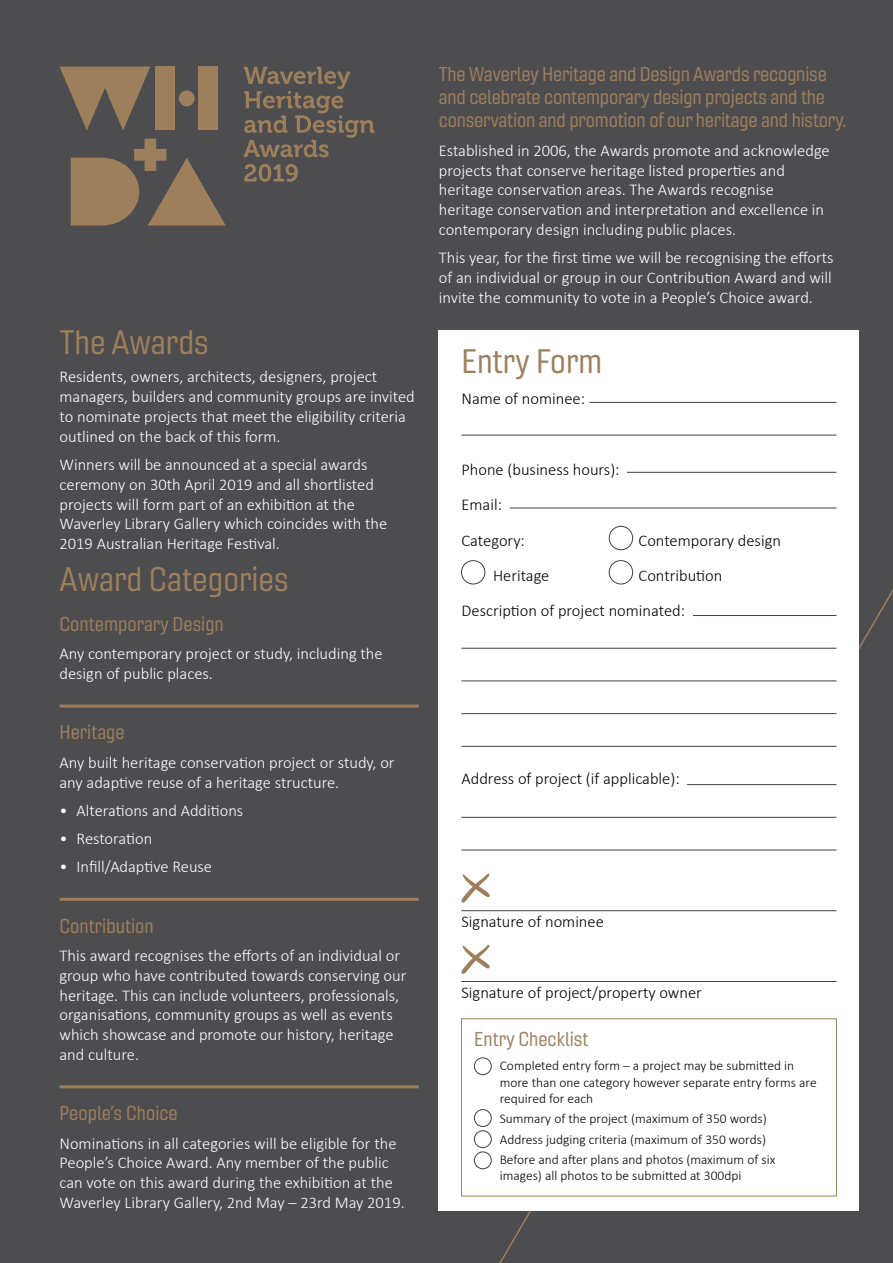
<style>
.page{position:relative;width:893px;height:1263px;background:#4d4d4f}
.page>*{position:absolute;margin:0;border:0;box-sizing:border-box;transform-origin:0 0}
.t1{font:33px "Gineso Nor Reg";color:#9e7f5c}
.t2{font:19.5px/23.4px "Gineso Nor Reg";letter-spacing:-.01em;color:#9e7f5c}
.t3{font:300 16.5px/19.8px "Calibri";color:#fff}
.t4{font:300 16.5px/35.2px "Calibri";color:#000}
.t5{font:300 13.5px/16.2px "Calibri";color:#000}
</style>
<div class="page">
<div style="left:439px;top:330px;width:420px;height:881px;background:#fff"></div>
<hr style="left:60px;top:704px;width:359px;height:3px;background:#9e7f5c">
<hr style="left:60px;top:898px;width:359px;height:3px;background:#9e7f5c">
<hr style="left:60px;top:1085px;width:359px;height:3px;background:#9e7f5c">
<div style="left:461px;top:1019px;width:376px;height:177px;border:1px solid #9e7f5c"></div>
<div style="left:474px;top:1057px;width:17px;height:18px;border:1px solid #414042;border-radius:50%"></div>
<div style="left:474px;top:1109px;width:17px;height:18px;border:1px solid #414042;border-radius:50%"></div>
<div style="left:474px;top:1130px;width:17px;height:18px;border:1px solid #414042;border-radius:50%"></div>
<div style="left:474px;top:1152px;width:17px;height:17px;border:1px solid #414042;border-radius:50%"></div>
<svg style="left:60px;top:67px;width:90px;height:64px"></svg>
<svg style="left:71px;top:139px;width:154px;height:86px"></svg>
<div style="left:156px;top:67px;width:19px;height:63px;background:#9e7f5c"></div>
<div style="left:199px;top:67px;width:19px;height:63px;background:#9e7f5c"></div>
<div style="left:179px;top:90px;width:16px;height:16px;background:#9e7f5c;border-radius:50%"></div>
<svg style="left:244px;top:67px;width:130px;height:90px"></svg>
<svg style="left:244px;top:164px;width:54px;height:18px"></svg>
<div style="left:461px;top:560px;width:24px;height:24px;border:1px solid #414042;border-radius:50%"></div>
<div style="left:609px;top:526px;width:24px;height:24px;border:1px solid #414042;border-radius:50%"></div>
<div style="left:609px;top:560px;width:24px;height:24px;border:1px solid #414042;border-radius:50%"></div>
<hr style="left:590px;top:402px;width:246px;height:1px;background:#414042">
<hr style="left:461px;top:435px;width:375px;height:1px;background:#414042">
<hr style="left:510px;top:508px;width:326px;height:1px;background:#414042">
<hr style="left:627px;top:472px;width:209px;height:1px;background:#414042">
<hr style="left:693px;top:615px;width:143px;height:1px;background:#414042">
<hr style="left:687px;top:784px;width:149px;height:1px;background:#414042">
<hr style="left:461px;top:648px;width:375px;height:1px;background:#414042">
<hr style="left:461px;top:817px;width:375px;height:1px;background:#414042">
<hr style="left:461px;top:681px;width:375px;height:1px;background:#414042">
<hr style="left:461px;top:850px;width:375px;height:1px;background:#414042">
<hr style="left:461px;top:713px;width:375px;height:1px;background:#414042">
<hr style="left:461px;top:910px;width:375px;height:1px;background:#414042">
<hr style="left:461px;top:981px;width:375px;height:1px;background:#414042">
<hr style="left:461px;top:746px;width:375px;height:1px;background:#414042">
<svg style="left:461px;top:873px;width:29px;height:30px"></svg>
<svg style="left:461px;top:945px;width:29px;height:29px"></svg>
<h1 class="t1" style="left:60px;top:322px;width:151px">The Awards</h1>
<p class="t3" style="left:60px;top:366px;width:357px">Residents, owners, architects, designers, project managers, builders and community groups are invited to nominate projects that meet the eligibility criteria outlined on the back of this form.</p>
<p class="t3" style="left:60px;top:454px;width:329px">Winners will be announced at a special awards ceremony on 30th April 2019 and all shortlisted projects will form part of an exhibition at the Waverley Library Gallery which coincides with the 2019 Australian Heritage Festival.</p>
<h1 class="t1" style="left:60px;top:558px;width:231px">Award Categories</h1>
<p class="t2" style="left:60px;top:612px;width:166px">Contemporary Design</p>
<p class="t3" style="left:60px;top:643px;width:325px">Any contemporary project or study, including the design of public places.</p>
<p class="t2" style="left:60px;top:721px;width:67px">Heritage</p>
<p class="t3" style="left:60px;top:752px;width:337px">Any built heritage conservation project or study, or any adaptive reuse of a heritage structure.</p>
<p class="t3" style="left:60px;top:800px;width:185px">• Alterations and Additions</p>
<p class="t3" style="left:60px;top:828px;width:94px">• Restoration</p>
<p class="t3" style="left:60px;top:856px;width:154px">• Infill/Adaptive Reuse</p>
<p class="t2" style="left:60px;top:914px;width:96px">Contribution</p>
<p class="t3" style="left:60px;top:945px;width:348px">This award recognises the efforts of an individual or group who have contributed towards conserving our heritage. This can include volunteers, professionals, organisations, community groups as well as events which showcase and promote our history, heritage and culture.</p>
<p class="t2" style="left:60px;top:1101px;width:120px">People’s Choice</p>
<p class="t3" style="left:60px;top:1132px;width:347px">Nominations in all categories will be eligible for the People’s Choice Award. Any member of the public can vote on this award during the exhibition at the Waverley Library Gallery, 2nd May – 23rd May 2019.</p>
<p class="t2" style="left:439px;top:62px;width:409px">The Waverley Heritage and Design Awards recognise and celebrate contemporary design projects and the conservation and promotion of our heritage and history.</p>
<p class="t3" style="left:439px;top:140px;width:392px">Established in 2006, the Awards promote and acknowledge projects that conserve heritage listed properties and heritage conservation areas. The Awards recognise heritage conservation and interpretation and excellence in contemporary design including public places.</p>
<p class="t3" style="left:439px;top:247px;width:396px;text-align:justify">This year, for the first time we will be recognising the efforts of an individual or group in our Contribution Award and will invite the community to vote in a People’s Choice award.</p>
<h1 class="t1" style="left:461px;top:341px;width:142px">Entry Form</h1>
<p class="t4" style="left:461px;top:380px;width:125px">Name of nominee:</p>
<p class="t4" style="left:461px;top:451px;width:160px">Phone (business hours):<br>Email:<br>Category:</p>
<p class="t4" style="left:638px;top:522px;width:144px">Contemporary design</p>
<p class="t4" style="left:461px;top:557px;width:262px;text-indent:177px">Contribution<br>Description of project nominated:</p>
<p class="t4" style="left:493px;top:557px;width:58px">Heritage</p>
<p class="t4" style="left:461px;top:760px;width:220px">Address of project (if applicable):</p>
<p class="t4" style="left:461px;top:903px;width:144px">Signature of nominee</p>
<p class="t4" style="left:461px;top:974px;width:242px">Signature of project/property owner</p>
<p class="t2" style="left:474px;top:1027px;width:116px">Entry Checklist</p>
<p class="t5" style="left:500px;top:1057px;width:318px">Completed entry form – a project may be submitted in more than one category however separate entry forms are required for each</p>
<p class="t5" style="left:500px;top:1108px;width:277px;line-height:20.4px">Summary of the project (maximum of 350 words)<br>Address judging criteria (maximum of 350 words)<br>Before and after plans and photos (maximum of six</p>
<p class="t5" style="left:500px;top:1167px;width:243px">images) all photos to be submitted at 300dpi</p>
</div>
